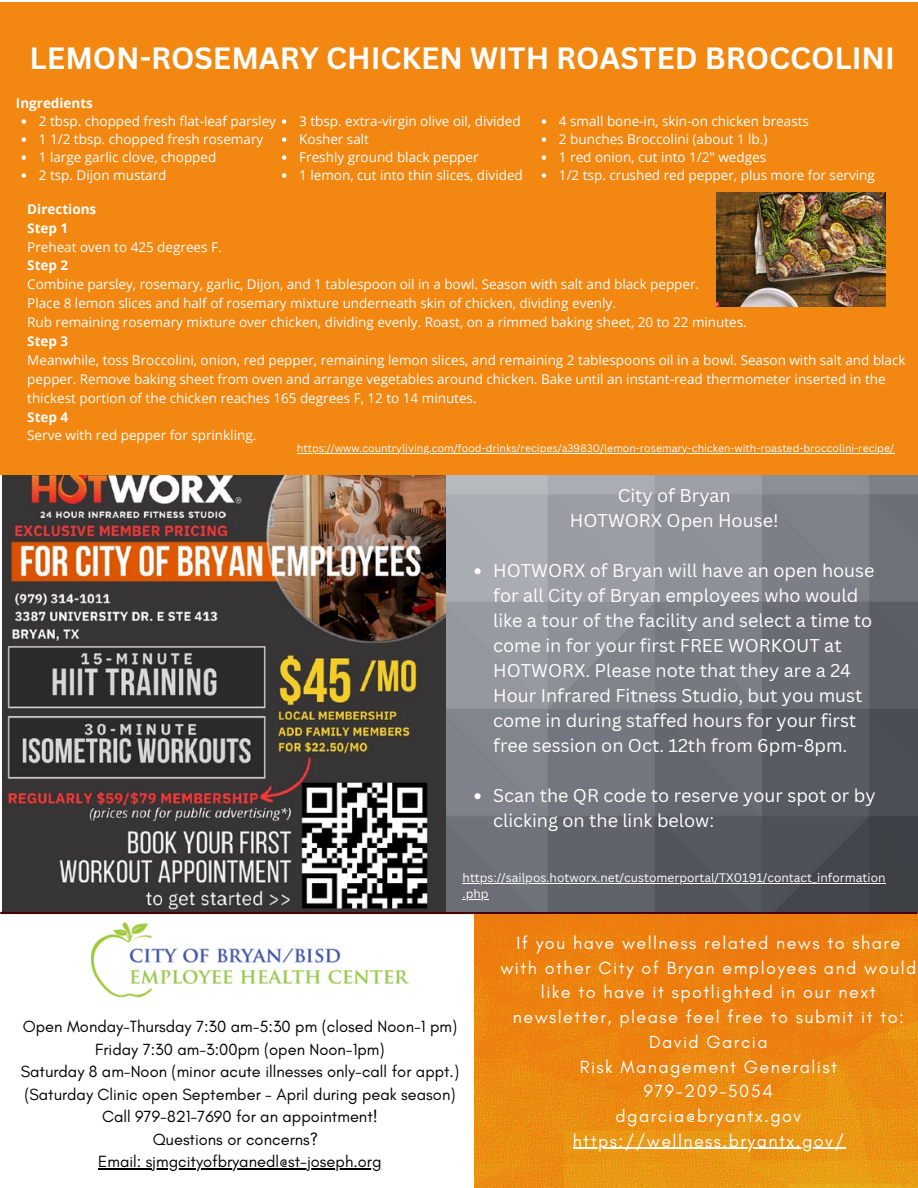
<style>
.page{position:relative;width:918px;height:1188px;background:#fff}
.page>*{position:absolute;margin:0;border:0;box-sizing:border-box;transform-origin:0 0}
.t1{font:700 30px "Canva Sans";color:#fff}
.t2{font:18px/25px "Canva Sans";color:#fff}
.t3{font:18px/24.8px "Glacial Indifference";letter-spacing:.08em;color:#fff;text-align:center}
.t4{font:16.5px/22.5px "Glacial Indifference";color:#000}
.t5{font:13.5px/18.9px "Open Sans";color:#fff}
.t6{font:700 13.5px "Open Sans";color:#fff}
.t7{font:12px/16px "Canva Sans";color:#fff}
.t8{font:10.5px "Canva Sans";color:#fff}
</style>
<div class="page">
<img style="left:92px;top:922px;width:318px;height:76px">
<hr style="left:1px;top:912px;width:916px;height:2px;background:#470204">
<div style="left:0;top:2px;width:918px;height:473px;background:#f28711"></div>
<img style="left:3px;top:475px;width:444px;height:437px">
<img style="left:716px;top:192px;width:170px;height:115px">
<img style="left:475px;top:914px;width:443px;height:274px">
<hr style="left:98px;top:1168px;width:48px;height:1px;background:#000">
<hr style="left:146px;top:1168px;width:235px;height:1px;background:#000">
<hr style="left:573px;top:1148px;width:273px;height:1px;background:#fff">
<img style="left:447px;top:475px;width:471px;height:437px">
<svg style="left:475px;top:568px;width:6px;height:6px"></svg>
<svg style="left:475px;top:793px;width:6px;height:6px"></svg>
<hr style="left:463px;top:883px;width:423px;height:1px;background:#fff">
<svg style="left:463px;top:899px;width:26px;height:1px"></svg>
<svg style="left:22px;top:119px;width:4px;height:5px"></svg>
<svg style="left:22px;top:137px;width:4px;height:5px"></svg>
<svg style="left:22px;top:155px;width:4px;height:5px"></svg>
<svg style="left:22px;top:173px;width:4px;height:5px"></svg>
<svg style="left:282px;top:119px;width:4px;height:5px"></svg>
<svg style="left:282px;top:137px;width:4px;height:5px"></svg>
<svg style="left:282px;top:155px;width:4px;height:5px"></svg>
<svg style="left:282px;top:173px;width:4px;height:5px"></svg>
<svg style="left:542px;top:119px;width:4px;height:5px"></svg>
<svg style="left:542px;top:137px;width:4px;height:5px"></svg>
<svg style="left:542px;top:155px;width:4px;height:5px"></svg>
<svg style="left:542px;top:173px;width:4px;height:5px"></svg>
<hr style="left:297px;top:453px;width:597px;height:1px;background:#fff">
<p class="t1" style="left:30px;top:36px;width:867px">LEMON-ROSEMARY CHICKEN WITH ROASTED BROCCOLINI</p>
<p class="t6" style="left:16px;top:94px;width:79px">Ingredients</p>
<p class="t5" style="left:39px;top:111px;width:239px">2 tbsp. chopped fresh flat-leaf parsley</p>
<p class="t5" style="left:39px;top:129px;width:226px">1 1/2 tbsp. chopped fresh rosemary</p>
<p class="t5" style="left:39px;top:147px;width:179px">1 large garlic clove, chopped</p>
<p class="t5" style="left:39px;top:165px;width:129px">2 tsp. Dijon mustard</p>
<p class="t5" style="left:299px;top:111px;width:223px">3 tbsp. extra-virgin olive oil, divided</p>
<p class="t5" style="left:299px;top:129px;width:71px">Kosher salt</p>
<p class="t5" style="left:299px;top:147px;width:181px">Freshly ground black pepper</p>
<p class="t5" style="left:299px;top:165px;width:225px">1 lemon, cut into thin slices, divided</p>
<p class="t5" style="left:559px;top:111px;width:251px">4 small bone-in, skin-on chicken breasts</p>
<p class="t5" style="left:559px;top:129px;width:210px">2 bunches Broccolini (about 1 lb.)</p>
<p class="t5" style="left:559px;top:147px;width:209px">1 red onion, cut into 1/2" wedges</p>
<p class="t5" style="left:559px;top:165px;width:317px">1/2 tsp. crushed red pepper, plus more for serving</p>
<p class="t6" style="left:27px;top:199px;width:71px">Directions</p>
<p class="t6" style="left:27px;top:218px;width:42px">Step 1</p>
<p class="t5" style="left:27px;top:237px;width:196px">Preheat oven to 425 degrees F.</p>
<p class="t6" style="left:27px;top:256px;width:42px">Step 2</p>
<p class="t5" style="left:27px;top:275px;width:673px">Combine parsley, rosemary, garlic, Dijon, and 1 tablespoon oil in a bowl. Season with salt and black pepper.</p>
<p class="t5" style="left:27px;top:294px;width:590px">Place 8 lemon slices and half of rosemary mixture underneath skin of chicken, dividing evenly.</p>
<p class="t5" style="left:27px;top:312px;width:721px">Rub remaining rosemary mixture over chicken, dividing evenly. Roast, on a rimmed baking sheet, 20 to 22 minutes.</p>
<p class="t6" style="left:27px;top:332px;width:42px">Step 3</p>
<p class="t5" style="left:27px;top:350px;width:880px">Meanwhile, toss Broccolini, onion, red pepper, remaining lemon slices, and remaining 2 tablespoons oil in a bowl. Season with salt and black pepper. Remove baking sheet from oven and arrange vegetables around chicken. Bake until an instant-read thermometer inserted in the thickest portion of the chicken reaches 165 degrees F, 12 to 14 minutes.</p>
<p class="t6" style="left:27px;top:407px;width:42px">Step 4</p>
<p class="t5" style="left:27px;top:426px;width:231px">Serve with red pepper for sprinkling.</p>
<p class="t8" style="left:297px;top:441px;width:599px">https://www.countryliving.com/food-drinks/recipes/a39830/lemon-rosemary-chicken-with-roasted-broccolini-recipe/</p>
<p class="t2" style="left:618px;top:483px;width:115px">City of Bryan</p>
<p class="t2" style="left:570px;top:508px;width:210px">HOTWORX Open House!</p>
<p class="t2" style="left:493px;top:558px;width:383px">HOTWORX of Bryan will have an open house for all City of Bryan employees who would like a tour of the facility and select a time to come in for your first FREE WORKOUT at HOTWORX. Please note that they are a 24<br>Hour Infrared Fitness Studio, but you must come in during staffed hours for your first free session on Oct. 12th from 6pm-8pm.</p>
<p class="t2" style="left:493px;top:783px;width:384px">Scan the QR code to reserve your spot or by clicking on the link below:</p>
<p class="t7" style="left:463px;top:870px;width:425px">https://sailpos.hotworx.net/customerportal/TX0191/contact_information .php</p>
<p class="t4" style="left:23px;top:1015px;width:436px">Open Monday-Thursday 7:30 am-5:30 pm (closed Noon-1 pm)</p>
<p class="t4" style="left:95px;top:1038px;width:291px">Friday 7:30 am-3:00pm (open Noon-1pm)</p>
<p class="t4" style="left:21px;top:1060px;width:440px">Saturday 8 am-Noon (minor acute illnesses only-call for appt.) (Saturday Clinic open September - April during peak season)</p>
<p class="t4" style="left:102px;top:1105px;width:277px">Call 979-821-7690 for an appointment!</p>
<p class="t4" style="left:153px;top:1128px;width:167px">Questions or concerns?</p>
<p class="t4" style="left:98px;top:1150px;width:285px">Email: sjmgcityofbryanedl@st-joseph.org</p>
<p class="t3" style="left:500px;top:930px;width:417px">If you have wellness related news to share with other City of Bryan employees and would like to have it spotlighted in our next newsletter, please feel free to submit it to:</p>
<p class="t3" style="left:649px;top:1029px;width:120px">David Garcia</p>
<p class="t3" style="left:580px;top:1054px;width:259px">Risk Management Generalist</p>
<p class="t3" style="left:644px;top:1079px;width:131px">979-209-5054</p>
<p class="t3" style="left:616px;top:1103px;width:187px">dgarcia@bryantx.gov</p>
<p class="t3" style="left:573px;top:1128px;width:273px">https://wellness.bryantx.gov/</p>
</div>
